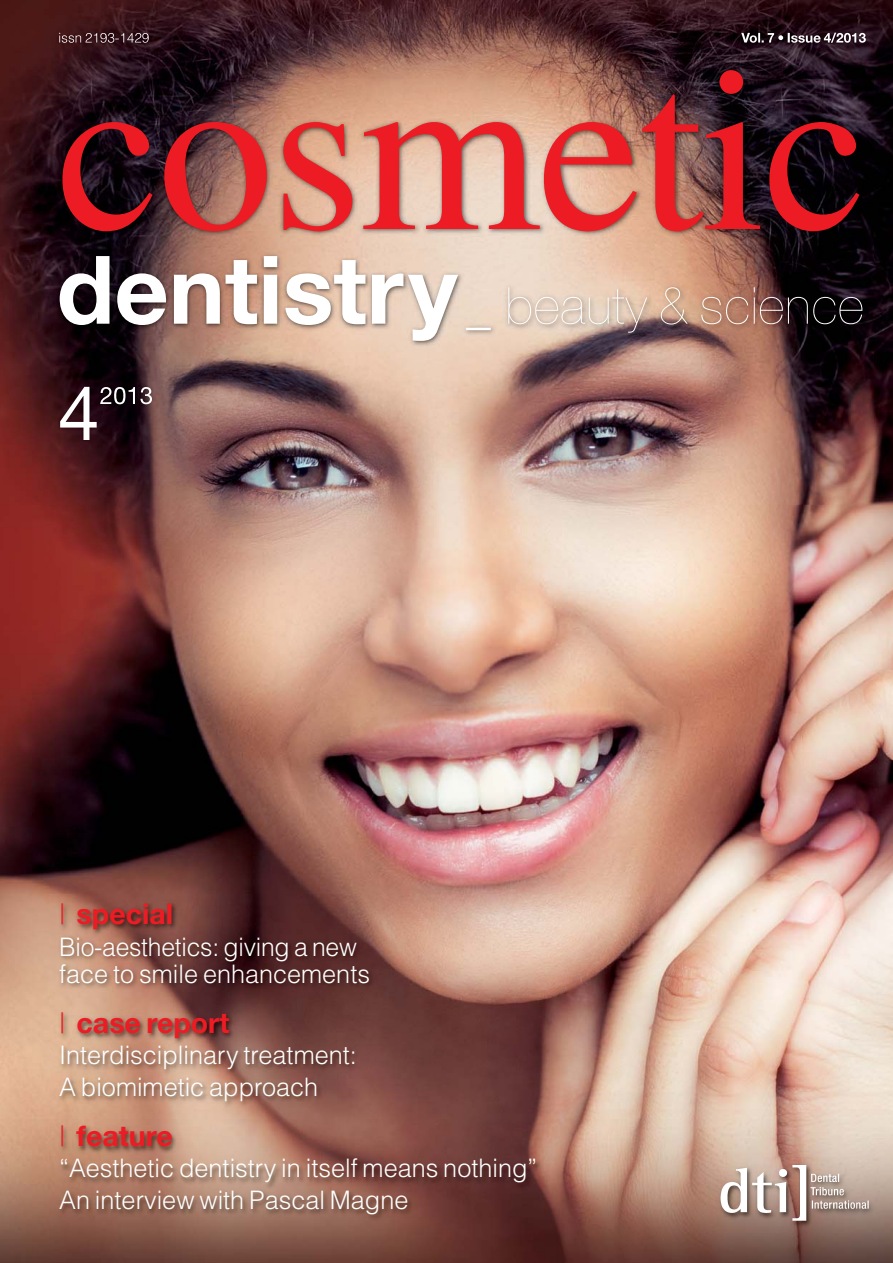
<style>
.page{position:relative;width:893px;height:1263px;background:#fff}
.page>*{position:absolute;margin:0;border:0;box-sizing:border-box;transform-origin:0 0}
.t1{font:232.5px "Times";letter-spacing:-.01em;color:#ed1c24}
.t2{font:200 51px "Helvetica Neue";letter-spacing:.02em;color:#fff}
.t3{font:700 28.5px "Helvetica Neue";color:#ed1c24}
.t4{font:300 25.5px/31.2px "Helvetica";color:#fff}
.s1{font-weight:700;font-size:94.65px}
.s2{font-size:49.65px}
.s3{font-weight:300;font-stretch:condensed}
</style>
<div class="page">
<img style="left:0;top:0;width:893px;height:1263px">
<img style="left:50px;top:895px;width:633px;height:366px">
<img style="left:45px;top:505px;width:393px;height:32px">
<img style="left:711px;top:1157px;width:168px;height:75px">
<img style="left:721px;top:1165px;width:147px;height:56px">
<img style="left:0;top:19px;width:893px;height:486px">
<img style="left:60px;top:387px;width:37px;height:53px">
<img style="left:100px;top:387px;width:52px;height:17px">
<img style="left:47px;top:26px;width:831px;height:52px">
<img style="left:59px;top:33px;width:48px;height:10px">
<img style="left:741px;top:33px;width:125px;height:10px">
<h1 class="t1" style="left:57px;top:63px;width:812px">cosmetic</h1>
<h2 class="t2" style="left:57px;top:276px;width:808px"><span class="s1">dentistry</span><span class="s2">_</span> beauty &amp; science</h2>
<p class="t3" style="left:59px;top:904px;width:115px"><span class="s3">|</span> special</p>
<p class="t4" style="left:59px;top:936px;width:312px;line-height:27px">Bio-aesthetics: giving a new face to smile enhancements</p>
<p class="t3" style="left:59px;top:1013px;width:172px"><span class="s3">|</span> case report</p>
<p class="t4" style="left:59px;top:1042px;width:299px">Interdisciplinary treatment:<br>A biomimetic approach</p>
<p class="t3" style="left:59px;top:1126px;width:115px"><span class="s3">|</span> feature</p>
<p class="t4" style="left:59px;top:1155px;width:480px">“Aesthetic dentistry in itself means nothing”<br>An interview with Pascal Magne</p>
</div>
